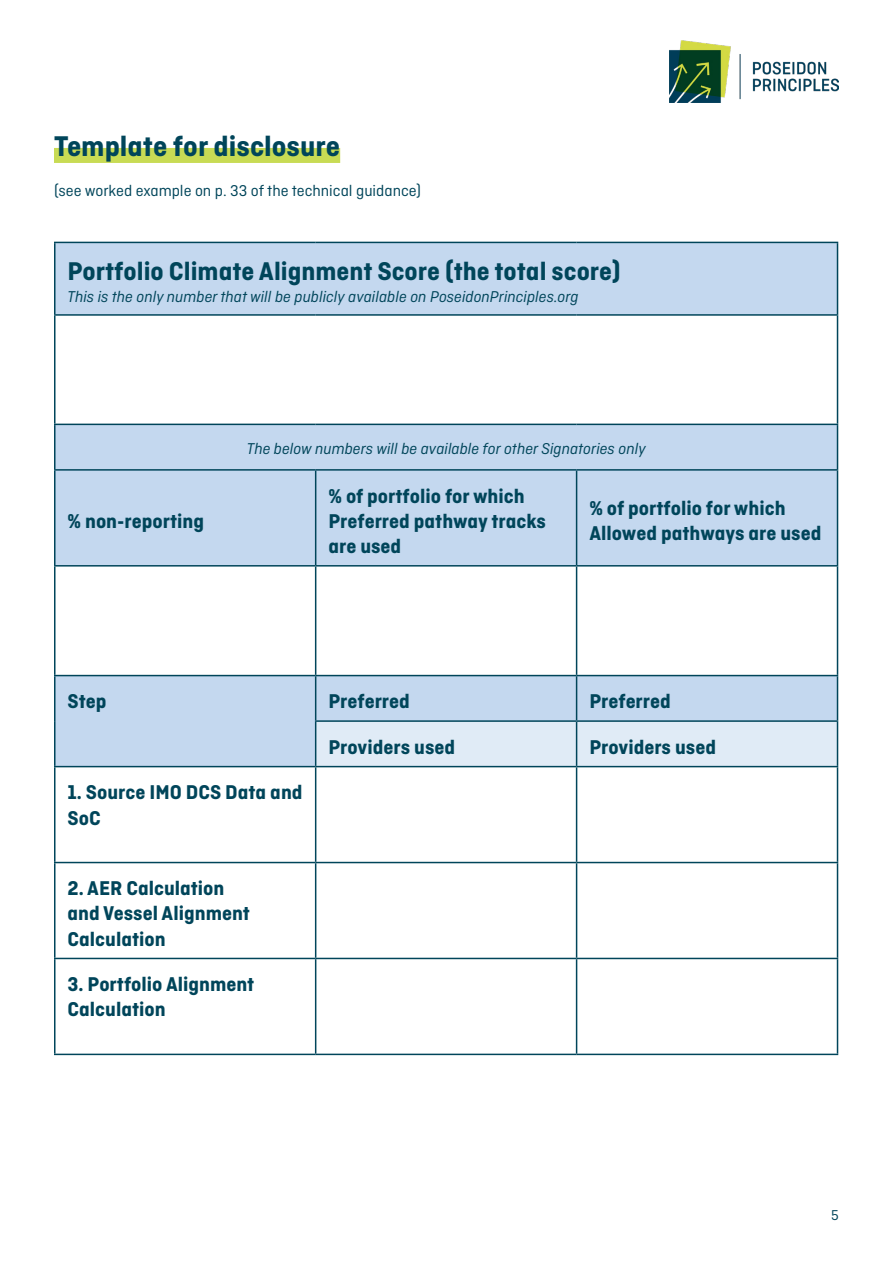
<style>
.page{position:relative;width:893px;height:1263px;background:#fff}
.page>*{position:absolute;margin:0;border:0;box-sizing:border-box;transform-origin:0 0}
.Paragraph_Style_2{font:700 30px "Ciutadella";color:#00455a}
.Titile{font:700 27px "Ciutadella";color:#00455a}
.Titile-2{font:700 21px/25.2px "Ciutadella";color:#00455a}
.Paragraph_Style_1{font:700 21px/25.2px "Ciutadella";color:#00455a}
.Paragraph_Style_1-2{font:italic 16.5px "Ciutadella";color:#00455a}
.Paragraph_Style_1-3{font:16.5px "Ciutadella";color:#00455a}
.t1{font:15px "Ciutadella";color:#00455a}
</style>
<div class="page">
<img style="left:669px;top:41px;width:170px;height:61px">
<div style="left:54px;top:148px;width:286px;height:15px;background:#c8db54"></div>
<svg style="left:56px;top:243px;width:781px;height:523px;fill:#c4d8ef"></svg>
<div style="left:316px;top:722px;width:521px;height:44px;background:#e0ebf6"></div>
<hr style="left:837px;top:243px;width:1px;height:71px;background:#00455a">
<hr style="left:54px;top:316px;width:2px;height:108px;background:#00455a">
<hr style="left:837px;top:316px;width:1px;height:108px;background:#00455a">
<hr style="left:54px;top:424px;width:262px;height:1px;background:#00455a">
<hr style="left:54px;top:425px;width:2px;height:44px;background:#00455a">
<hr style="left:316px;top:424px;width:261px;height:1px;background:#00455a">
<hr style="left:577px;top:424px;width:261px;height:1px;background:#00455a">
<hr style="left:837px;top:425px;width:1px;height:44px;background:#00455a">
<hr style="left:54px;top:469px;width:262px;height:2px;background:#00455a">
<hr style="left:54px;top:471px;width:2px;height:94px;background:#00455a">
<hr style="left:316px;top:469px;width:261px;height:2px;background:#00455a">
<hr style="left:315px;top:471px;width:1px;height:94px;background:#00455a">
<hr style="left:577px;top:469px;width:261px;height:2px;background:#00455a">
<hr style="left:576px;top:471px;width:1px;height:94px;background:#00455a">
<hr style="left:837px;top:471px;width:1px;height:94px;background:#00455a">
<hr style="left:54px;top:565px;width:262px;height:1px;background:#00455a">
<hr style="left:54px;top:566px;width:2px;height:109px;background:#00455a">
<hr style="left:316px;top:565px;width:261px;height:1px;background:#00455a">
<hr style="left:315px;top:566px;width:1px;height:109px;background:#00455a">
<hr style="left:577px;top:565px;width:261px;height:1px;background:#00455a">
<hr style="left:576px;top:566px;width:1px;height:109px;background:#00455a">
<hr style="left:837px;top:566px;width:1px;height:109px;background:#00455a">
<hr style="left:54px;top:675px;width:262px;height:1px;background:#00455a">
<hr style="left:54px;top:676px;width:2px;height:45px;background:#00455a">
<hr style="left:316px;top:675px;width:261px;height:1px;background:#00455a">
<hr style="left:315px;top:676px;width:1px;height:44px;background:#00455a">
<hr style="left:577px;top:675px;width:261px;height:1px;background:#00455a">
<hr style="left:576px;top:676px;width:1px;height:44px;background:#00455a">
<hr style="left:837px;top:676px;width:1px;height:44px;background:#00455a">
<hr style="left:54px;top:721px;width:2px;height:45px;background:#00455a">
<hr style="left:315px;top:720px;width:262px;height:2px;background:#00455a">
<hr style="left:315px;top:722px;width:1px;height:44px;background:#00455a">
<hr style="left:577px;top:720px;width:261px;height:2px;background:#00455a">
<hr style="left:576px;top:722px;width:1px;height:44px;background:#00455a">
<hr style="left:837px;top:722px;width:1px;height:44px;background:#00455a">
<hr style="left:54px;top:766px;width:262px;height:1px;background:#00455a">
<hr style="left:54px;top:767px;width:2px;height:95px;background:#00455a">
<hr style="left:316px;top:766px;width:261px;height:1px;background:#00455a">
<hr style="left:315px;top:767px;width:1px;height:95px;background:#00455a">
<hr style="left:577px;top:766px;width:261px;height:1px;background:#00455a">
<hr style="left:576px;top:767px;width:1px;height:95px;background:#00455a">
<hr style="left:837px;top:767px;width:1px;height:95px;background:#00455a">
<hr style="left:54px;top:862px;width:262px;height:1px;background:#00455a">
<hr style="left:54px;top:863px;width:2px;height:95px;background:#00455a">
<hr style="left:316px;top:862px;width:261px;height:1px;background:#00455a">
<hr style="left:315px;top:863px;width:1px;height:95px;background:#00455a">
<hr style="left:577px;top:862px;width:261px;height:1px;background:#00455a">
<hr style="left:576px;top:863px;width:1px;height:95px;background:#00455a">
<hr style="left:837px;top:863px;width:1px;height:95px;background:#00455a">
<hr style="left:54px;top:958px;width:262px;height:1px;background:#00455a">
<hr style="left:54px;top:959px;width:2px;height:95px;background:#00455a">
<hr style="left:316px;top:958px;width:261px;height:1px;background:#00455a">
<hr style="left:315px;top:959px;width:1px;height:95px;background:#00455a">
<hr style="left:577px;top:958px;width:261px;height:1px;background:#00455a">
<hr style="left:576px;top:959px;width:1px;height:95px;background:#00455a">
<hr style="left:837px;top:959px;width:1px;height:95px;background:#00455a">
<hr style="left:54px;top:1054px;width:262px;height:1px;background:#00455a">
<hr style="left:316px;top:1054px;width:261px;height:1px;background:#00455a">
<hr style="left:577px;top:1054px;width:261px;height:1px;background:#00455a">
<hr style="left:54px;top:242px;width:262px;height:1px;background:#00455a">
<hr style="left:54px;top:243px;width:2px;height:71px;background:#00455a">
<hr style="left:316px;top:242px;width:261px;height:1px;background:#00455a">
<hr style="left:577px;top:242px;width:261px;height:1px;background:#00455a">
<hr style="left:54px;top:314px;width:262px;height:2px;background:#00455a">
<hr style="left:316px;top:314px;width:261px;height:2px;background:#00455a">
<hr style="left:577px;top:314px;width:261px;height:2px;background:#00455a">
<p class="Paragraph_Style_2" style="left:54px;top:129px;width:288px">Template for disclosure</p>
<p class="Paragraph_Style_1-3" style="left:54px;top:182px;width:369px">(see worked example on p. 33 of the technical guidance)</p>
<p class="Titile" style="left:68px;top:255px;width:554px">Portfolio Climate Alignment Score (the total score)</p>
<p class="Paragraph_Style_1-2" style="left:68px;top:288px;width:513px">This is the only number that will be publicly available on PoseidonPrinciples.org</p>
<p class="Paragraph_Style_1" style="left:68px;top:508px;width:138px">% non-reporting</p>
<p class="Paragraph_Style_1-2" style="left:247px;top:439px;width:401px">The below numbers will be available for other Signatories only</p>
<p class="Paragraph_Style_1" style="left:328px;top:483px;width:219px">% of portfolio for which<br>Preferred pathway tracks are used</p>
<p class="Paragraph_Style_1" style="left:589px;top:496px;width:234px">% of portfolio for which<br>Allowed pathways are used</p>
<p class="Titile-2" style="left:68px;top:689px;width:41px">Step</p>
<p class="Titile-2" style="left:328px;top:689px;width:83px">Preferred</p>
<p class="Titile-2" style="left:589px;top:689px;width:83px">Preferred</p>
<p class="Titile-2" style="left:328px;top:734px;width:128px">Providers used</p>
<p class="Titile-2" style="left:589px;top:734px;width:128px">Providers used</p>
<p class="Titile-2" style="left:68px;top:780px;width:237px">1. Source IMO DCS Data and<br>SoC</p>
<p class="Titile-2" style="left:68px;top:876px;width:184px">2. AER Calculation and Vessel Alignment<br>Calculation</p>
<p class="Titile-2" style="left:68px;top:972px;width:188px">3. Portfolio Alignment<br>Calculation</p>
<p class="t1" style="left:831px;top:1207px;width:9px">5</p>
</div>
